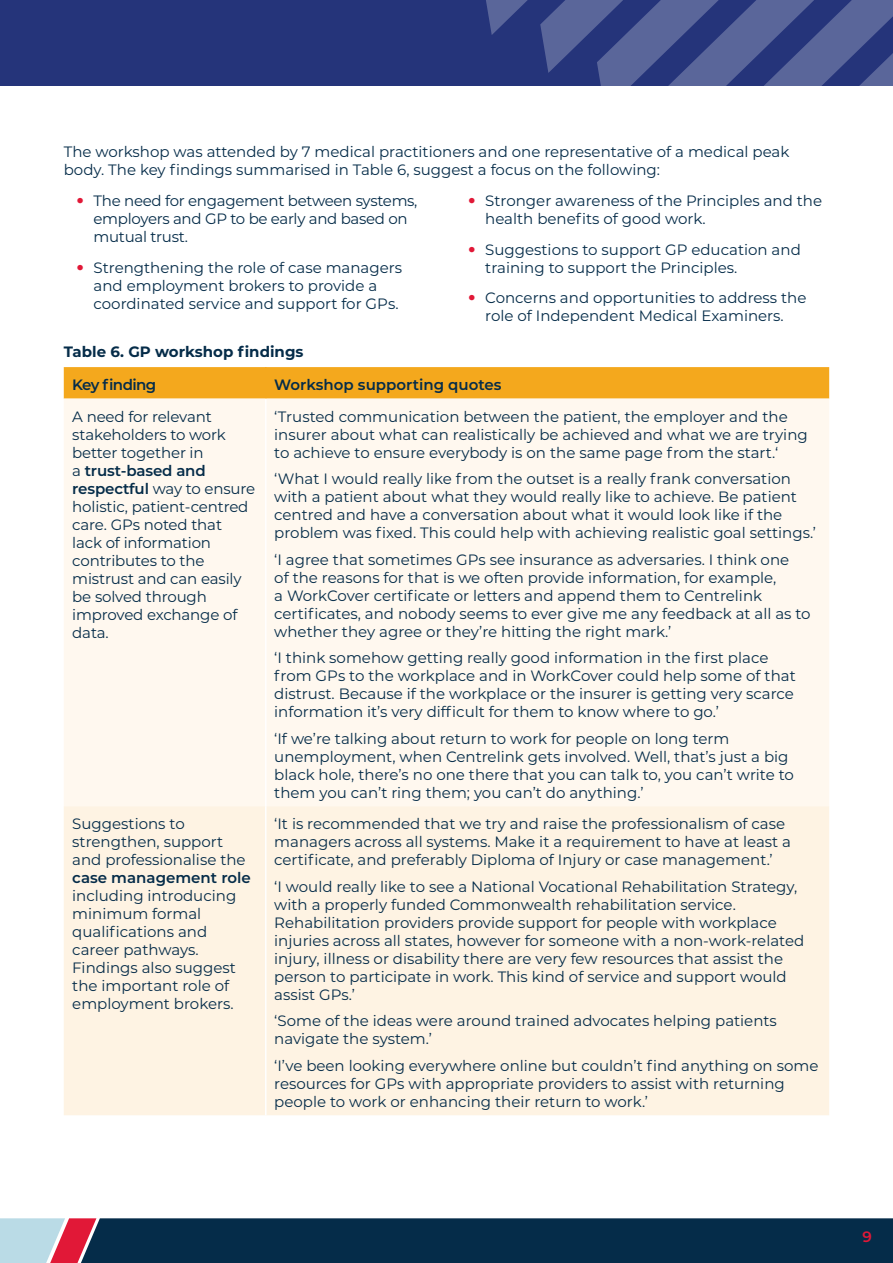
<style>
.page{position:relative;width:893px;height:1263px;background:#fff}
.page>*{position:absolute;margin:0;border:0;box-sizing:border-box;transform-origin:0 0}
.t1{font:15px/18px "Montserrat";color:#052c49}
.t2{font:15px/18px "Montserrat";letter-spacing:-.02em;color:#052c49}
.t3{font:700 15px "Montserrat";color:#052c49}
.t4{font:600 15px "Montserrat";color:#052c49}
.t5{font:600 15px "Montserrat";letter-spacing:-.04em;color:#052c49}
.P_Numbers{font:600 15px "Montserrat";color:#e11837}
.s1{font-family:"ITC Avant Garde Std";font-weight:700;font-stretch:condensed;color:#e11837}
.s2{font-weight:600}
</style>
<div class="page">
<div style="left:0;top:0;width:893px;height:85px;background:#25347a"></div>
<svg style="left:0;top:1218px;width:893px;height:45px;background:#1a3955"></svg>
<svg style="left:366px;top:0;width:527px;height:86px"></svg>
<div style="left:64px;top:367px;width:765px;height:32px;background:#f4a81d"></div>
<div style="left:64px;top:399px;width:765px;height:407px;background:#fff8ef"></div>
<div style="left:64px;top:806px;width:765px;height:309px;background:#fef3e3"></div>
<hr style="left:265px;top:367px;width:1px;height:32px;background:#f4a81d">
<hr style="left:265px;top:399px;width:1px;height:407px;background:#fff">
<hr style="left:265px;top:806px;width:1px;height:309px;background:#fff">
<p class="t1" style="left:64px;top:142px;width:727px">The workshop was attended by 7 medical practitioners and one representative of a medical peak body. The key findings summarised in Table 6, suggest a focus on the following:</p>
<p class="t2" style="left:94px;top:191px;width:325px;text-indent:-17px"><span class="s1">•</span> The need for engagement between systems, employers and GP to be early and based on mutual trust.</p>
<p class="t1" style="left:94px;top:258px;width:310px;text-indent:-17px"><span class="s1">•</span> Strengthening the role of case managers and employment brokers to provide a coordinated service and support for GPs.</p>
<p class="t1" style="left:485px;top:191px;width:338px;text-indent:-17px"><span class="s1">•</span> Stronger awareness of the Principles and the health benefits of good work.</p>
<p class="t1" style="left:485px;top:240px;width:317px;text-indent:-17px"><span class="s1">•</span> Suggestions to support GP education and training to support the Principles.</p>
<p class="t1" style="left:468px;top:288px;width:340px;text-align:center"><span class="s1">•</span> Concerns and opportunities to address the role of Independent Medical Examiners.</p>
<p class="t3" style="left:64px;top:341px;width:241px">Table 6. GP workshop findings</p>
<h6 class="t5" style="left:72px;top:374px;width:85px">Key finding</h6>
<p class="t4" style="left:274px;top:374px;width:229px">Workshop supporting quotes</p>
<p class="t1" style="left:72px;top:407px;width:184px">A need for relevant stakeholders to work better together in<br>a <span class="s2">trust-based and respectful</span> way to ensure holistic, patient-centred care. GPs noted that lack of information contributes to the mistrust and can easily be solved through improved exchange of data.</p>
<p class="t1" style="left:274px;top:407px;width:535px">‘Trusted communication between the patient, the employer and the insurer about what can realistically be achieved and what we are trying to achieve to ensure everybody is on the same page from the start.‘</p>
<p class="t1" style="left:274px;top:469px;width:543px">‘What I would really like from the outset is a really frank conversation with a patient about what they would really like to achieve. Be patient centred and have a conversation about what it would look like if the problem was fixed. This could help with achieving realistic goal settings.’</p>
<p class="t1" style="left:274px;top:550px;width:538px">‘I agree that sometimes GPs see insurance as adversaries. I think one<br>of the reasons for that is we often provide information, for example,<br>a WorkCover certificate or letters and append them to Centrelink certificates, and nobody seems to ever give me any feedback at all as to whether they agree or they’re hitting the right mark.’</p>
<p class="t1" style="left:274px;top:648px;width:523px">‘I think somehow getting really good information in the first place from GPs to the workplace and in WorkCover could help some of that distrust. Because if the workplace or the insurer is getting very scarce information it’s very difficult for them to know where to go.’</p>
<p class="t1" style="left:274px;top:729px;width:521px">‘If we’re talking about return to work for people on long term unemployment, when Centrelink gets involved. Well, that’s just a big black hole, there’s no one there that you can talk to, you can’t write to them you can’t ring them; you can’t do anything.’</p>
<p class="t1" style="left:72px;top:814px;width:180px">Suggestions to strengthen, support and professionalise the <span class="s2">case management role </span>including introducing minimum formal qualifications and career pathways.<br>Findings also suggest the important role of employment brokers.</p>
<p class="t1" style="left:274px;top:814px;width:518px">‘It is recommended that we try and raise the professionalism of case managers across all systems. Make it a requirement to have at least a certificate, and preferably Diploma of Injury or case management.’</p>
<p class="t1" style="left:274px;top:877px;width:531px">‘I would really like to see a National Vocational Rehabilitation Strategy, with a properly funded Commonwealth rehabilitation service.<br>Rehabilitation providers provide support for people with workplace injuries across all states, however for someone with a non-work-related injury, illness or disability there are very few resources that assist the person to participate in work. This kind of service and support would assist GPs.’</p>
<p class="t1" style="left:274px;top:1011px;width:504px">‘Some of the ideas were around trained advocates helping patients navigate the system.’</p>
<p class="t1" style="left:274px;top:1056px;width:546px">‘I’ve been looking everywhere online but couldn’t find anything on some resources for GPs with appropriate providers to assist with returning people to work or enhancing their return to work.’</p>
<p class="P_Numbers" style="left:862px;top:1226px;width:11px">9</p>
</div>
